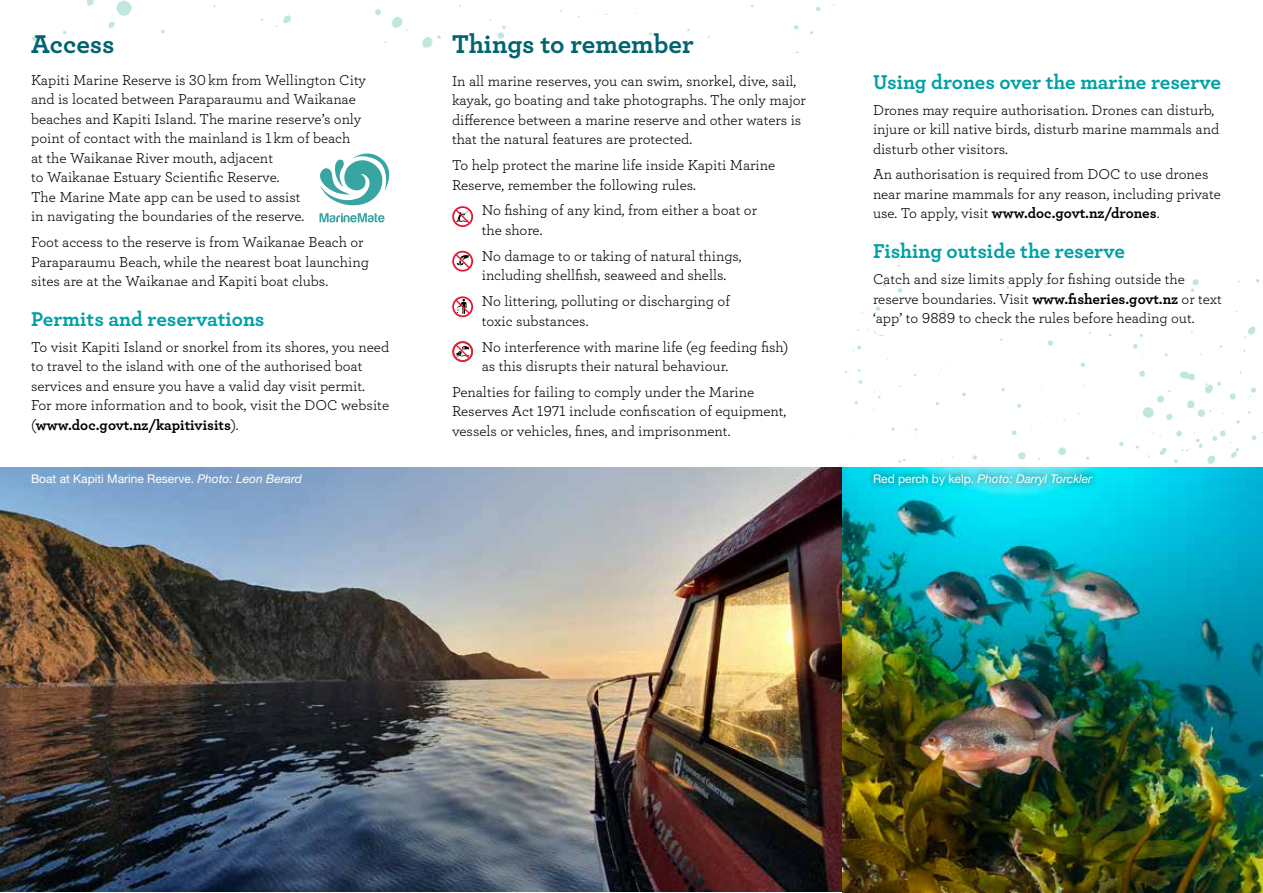
<style>
.page{position:relative;width:1263px;height:893px;background:#fff}
.page>*{position:absolute;margin:0;border:0;box-sizing:border-box;transform-origin:0 0}
.t1{font:700 27px "Archer";color:#006470}
.t2{font:700 21px "Archer";color:#00a0a5}
.t3{font:15px/19.5px "Archer";color:#000}
.t4{font:12px "Helvetica Neue LT Pro";color:#fff}
.t5{font:italic 12px "Helvetica Neue LT Pro";color:#fff}
.s1{font-weight:700}
.s2{font-style:italic}
.s3{font-style:normal}
</style>
<div class="page">
<img style="left:822px;top:266px;width:441px;height:202px">
<img style="left:32px;top:0;width:803px;height:53px">
<img style="left:0;top:468px;width:1263px;height:425px">
<svg style="left:452px;top:206px;width:21px;height:21px"></svg>
<svg style="left:452px;top:251px;width:21px;height:21px"></svg>
<svg style="left:452px;top:296px;width:21px;height:21px"></svg>
<svg style="left:452px;top:341px;width:21px;height:21px"></svg>
<div style="left:865px;top:465px;width:236px;height:28px;background:#000;opacity:.75"></div>
<svg style="left:319px;top:153px;width:71px;height:69px"></svg>
<h1 class="t1" style="left:31px;top:22px;width:85px">Access</h1>
<p class="t3" style="left:31px;top:69px;width:337px">Kapiti Marine Reserve is 30 km from Wellington City and is located between Paraparaumu and Waikanae beaches and Kapiti Island. The marine reserve’s only point of contact with the mainland is 1 km of beach at the Waikanae River mouth, adjacent<br>to Waikanae Estuary Scientific Reserve.<br>The Marine Mate app can be used to assist<br>in navigating the boundaries of the reserve.</p>
<p class="t3" style="left:31px;top:232px;width:339px">Foot access to the reserve is from Waikanae Beach or<br>Paraparaumu Beach, while the nearest boat launching sites are at the Waikanae and Kapiti boat clubs.</p>
<h2 class="t2" style="left:31px;top:302px;width:235px">Permits and reservations</h2>
<p class="t3" style="left:31px;top:336px;width:360px">To visit Kapiti Island or snorkel from its shores, you need to travel to the island with one of the authorised boat services and ensure you have a valid day visit permit.<br>For more information and to book, visit the DOC website (<span class="s1">www.doc.govt.nz/kapitivisits</span>).</p>
<h1 class="t1" style="left:452px;top:23px;width:243px">Things to remember</h1>
<p class="t3" style="left:452px;top:70px;width:355px">In all marine reserves, you can swim, snorkel, dive, sail, kayak, go boating and take photographs. The only major difference between a marine reserve and other waters is that the natural features are protected.</p>
<p class="t3" style="left:452px;top:155px;width:325px">To help protect the marine life inside Kapiti Marine<br>Reserve, remember the following rules.</p>
<p class="t3" style="left:482px;top:200px;width:277px">No fishing of any kind, from either a boat or the shore.</p>
<p class="t3" style="left:482px;top:245px;width:261px">No damage to or taking of natural things, including shellfish, seaweed and shells.</p>
<p class="t3" style="left:482px;top:291px;width:250px">No littering, polluting or discharging of toxic substances.</p>
<p class="t3" style="left:482px;top:336px;width:308px">No interference with marine life (eg feeding fish) as this disrupts their natural behaviour.</p>
<p class="t3" style="left:452px;top:381px;width:336px">Penalties for failing to comply under the Marine<br>Reserves Act 1971 include confiscation of equipment, vessels or vehicles, fines, and imprisonment.</p>
<h2 class="t2" style="left:873px;top:65px;width:349px">Using drones over the marine reserve</h2>
<p class="t3" style="left:873px;top:99px;width:348px">Drones may require authorisation. Drones can disturb, injure or kill native birds, disturb marine mammals and disturb other visitors.</p>
<p class="t3" style="left:873px;top:164px;width:349px">An authorisation is required from DOC to use drones near marine mammals for any reason, including private use. To apply, visit <span class="s1">www.doc.govt.nz/drones</span>.</p>
<h2 class="t2" style="left:873px;top:235px;width:253px">Fishing outside the reserve</h2>
<p class="t3" style="left:873px;top:269px;width:350px">Catch and size limits apply for fishing outside the reserve boundaries. Visit <span class="s1">www.fisheries.govt.nz</span> or text ‘app’ to 9889 to check the rules before heading out.</p>
<p class="t4" style="left:31px;top:471px;width:272px">Boat at Kapiti Marine Reserve. <span class="s2">Photo: Leon Berard</span></p>
<p class="t5" style="left:873px;top:471px;width:221px"><span class="s3">Red perch by kelp.</span> Photo: Darryl Torckler</p>
</div>
